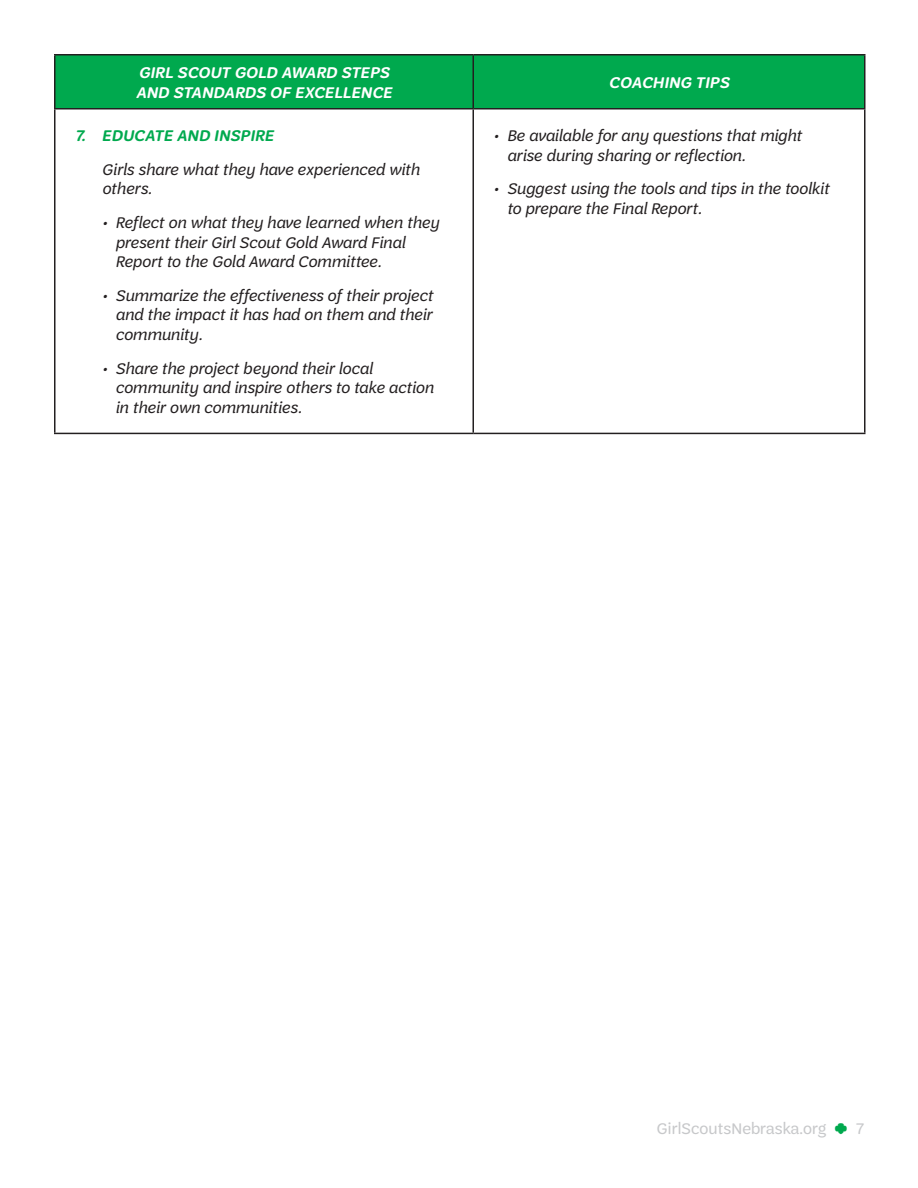
<style>
.page{position:relative;width:918px;height:1188px;background:#fff}
.page>*{position:absolute;margin:0;border:0;box-sizing:border-box;transform-origin:0 0}
.t1{font:italic 16.5px/19.8px "Trefoil Sans";letter-spacing:.01em;color:#231f20}
.t2{font:italic 600 16.5px/19.8px "Trefoil Sans";letter-spacing:.02em;color:#fff}
.t3{font:16.5px "Trefoil Sans";letter-spacing:.01em;color:#c7c8ca}
.t4{font:italic 600 16.5px "Trefoil Sans";letter-spacing:.02em;color:#00a94e}
.s1{color:#00a94e}
</style>
<div class="page">
<div style="left:56px;top:56px;width:808px;height:52px;background:#00a94e"></div>
<hr style="left:54px;top:54px;width:419px;height:2px;background:#231f20">
<hr style="left:54px;top:56px;width:2px;height:52px;background:#231f20">
<hr style="left:473px;top:54px;width:393px;height:2px;background:#231f20">
<hr style="left:472px;top:56px;width:2px;height:52px;background:#231f20">
<hr style="left:864px;top:56px;width:2px;height:52px;background:#231f20">
<hr style="left:54px;top:108px;width:419px;height:2px;background:#231f20">
<hr style="left:54px;top:110px;width:2px;height:323px;background:#231f20">
<hr style="left:473px;top:108px;width:393px;height:2px;background:#231f20">
<hr style="left:472px;top:110px;width:2px;height:323px;background:#231f20">
<hr style="left:864px;top:110px;width:2px;height:323px;background:#231f20">
<hr style="left:54px;top:433px;width:419px;height:1px;background:#231f20">
<hr style="left:473px;top:433px;width:393px;height:1px;background:#231f20">
<p class="t2" style="left:136px;top:63px;width:257px">GIRL SCOUT GOLD AWARD STEPS<br>AND STANDARDS OF EXCELLENCE</p>
<p class="t2" style="left:609px;top:73px;width:122px">COACHING TIPS</p>
<p class="t4" style="left:75px;top:127px;width:200px">7. EDUCATE AND INSPIRE</p>
<p class="t1" style="left:102px;top:159px;width:319px">Girls share what they have experienced with others.</p>
<p class="t1" style="left:116px;top:213px;width:325px;text-indent:-14px">• Reflect on what they have learned when they present their Girl Scout Gold Award Final<br>Report to the Gold Award Committee.</p>
<p class="t1" style="left:116px;top:285px;width:319px;text-align:justify;text-indent:-14px">• Summarize the effectiveness of their project and the impact it has had on them and their community.</p>
<p class="t1" style="left:116px;top:358px;width:319px;text-indent:-14px">• Share the project beyond their local community and inspire others to take action in their own communities.</p>
<p class="t1" style="left:507px;top:126px;width:296px;text-indent:-14px">• Be available for any questions that might arise during sharing or reflection.</p>
<p class="t1" style="left:507px;top:179px;width:324px;text-indent:-14px">• Suggest using the tools and tips in the toolkit to prepare the Final Report.</p>
<p class="t3" style="left:657px;top:1120px;width:209px">GirlScoutsNebraska.org <span class="s1">☙</span> 7</p>
</div>
